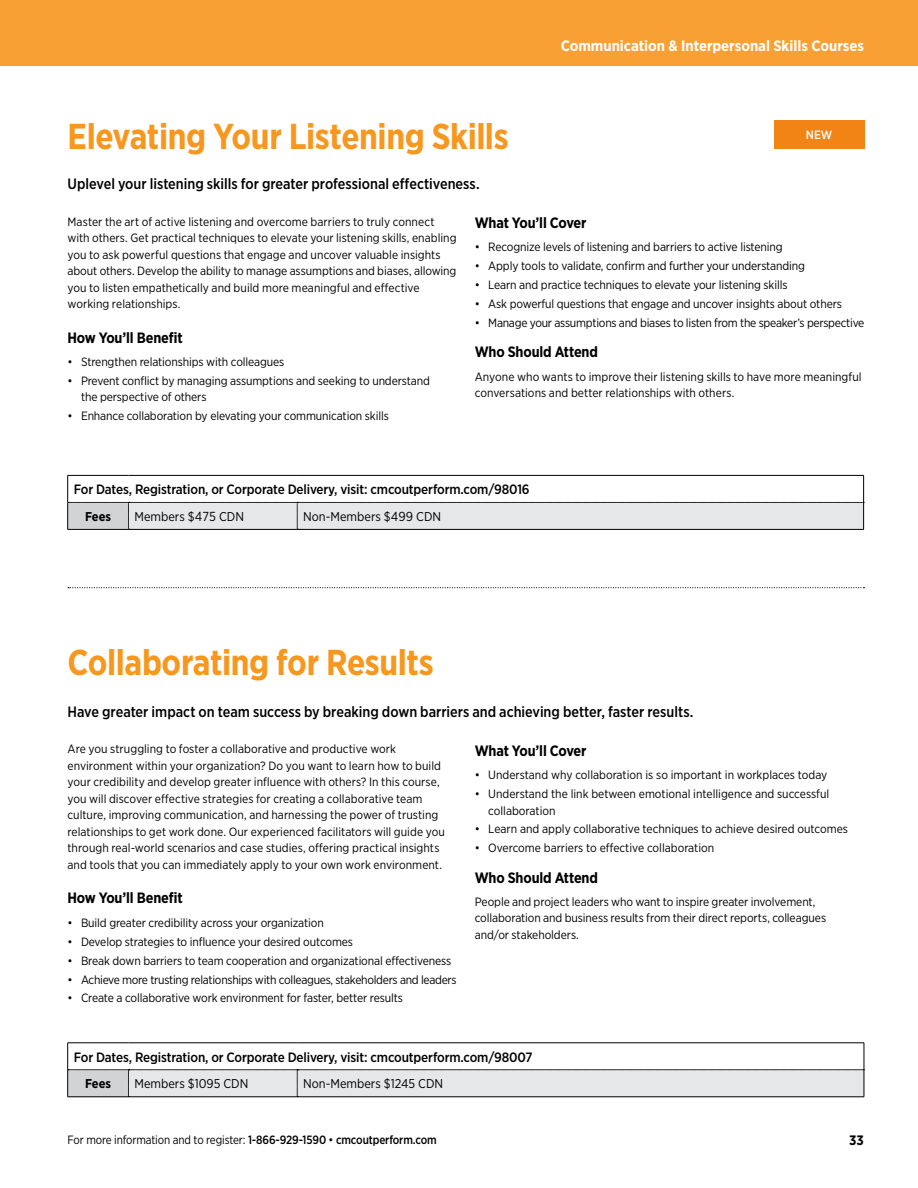
<style>
.page{position:relative;width:918px;height:1188px;background:#fff}
.page>*{position:absolute;margin:0;border:0;box-sizing:border-box;transform-origin:0 0}
.t1{font:700 36px "Gotham Narrow";letter-spacing:-.01em;color:#f8971d;scale:.95 1}
.t2{font:500 15px "Gotham Narrow";color:#000}
.t3{font:700 15px "Gotham Narrow";letter-spacing:-.01em;color:#000}
.t4{font:700 15px "Gotham Narrow";color:#fff}
.t5{font:700 13.65px "Gotham Narrow";color:#000}
.t6{font:500 13.5px "Gotham Narrow";letter-spacing:-.01em;color:#000}
.t7{font:12.75px "Gotham Narrow";color:#000}
.t8{font:700 12.75px "Gotham Narrow";color:#000}
.t9{font:12px/16.5px "Gotham Narrow";letter-spacing:-.005em;color:#000}
.t10{font:12px "Gotham Narrow";letter-spacing:-.025em;color:#000}
.t11{font:12px "Gotham Narrow";letter-spacing:-.005em;color:#000;scale:.96 1}
.t12{font:500 12px "Gotham Narrow";color:#fff}
.s1{font-size:13.05px}
.s2{font-weight:500}
</style>
<div class="page">
<div style="left:0;top:0;width:918px;height:66px;background:#f9a034"></div>
<hr style="left:68px;top:1097px;width:60px;height:1px;background:#000">
<hr style="left:128px;top:1097px;width:169px;height:1px;background:#000">
<hr style="left:297px;top:1097px;width:567px;height:1px;background:#000">
<svg style="left:67px;top:1043px;width:798px;height:54px"></svg>
<hr style="left:68px;top:475px;width:60px;height:1px;background:#000">
<hr style="left:128px;top:475px;width:169px;height:1px;background:#000">
<hr style="left:297px;top:475px;width:567px;height:1px;background:#000">
<svg style="left:67px;top:476px;width:797px;height:54px"></svg>
<div style="left:774px;top:120px;width:91px;height:29px;background:#f28415"></div>
<svg style="left:68px;top:587px;width:796px;height:1px"></svg>
<h1 class="t1" style="left:68px;top:113px;width:466px">Elevating Your Listening Skills</h1>
<p class="t2" style="left:68px;top:174px;width:414px">Uplevel your listening skills for greater professional effectiveness.</p>
<p class="t4" style="left:561px;top:36px;width:305px">Communication &amp; Interpersonal Skills Courses</p>
<p class="t12" style="left:806px;top:128px;width:28px">NEW</p>
<p class="t9" style="left:68px;top:213px;width:391px">Master the art of active listening and overcome barriers to truly connect with others. Get practical techniques to elevate your listening skills, enabling you to ask powerful questions that engage and uncover valuable insights about others. Develop the ability to manage assumptions and biases, allowing you to listen empathetically and build more meaningful and effective working relationships.</p>
<p class="t3" style="left:68px;top:328px;width:117px">How You’ll Benefit</p>
<p class="t9" style="left:68px;top:353px;width:218px">• Strengthen relationships with colleagues</p>
<p class="t9" style="left:81px;top:372px;width:350px;text-indent:-14px">• Prevent conflict by managing assumptions and seeking to understand the perspective of others</p>
<p class="t9" style="left:68px;top:408px;width:323px">• Enhance collaboration by elevating your communication skills</p>
<p class="t3" style="left:475px;top:213px;width:113px">What You’ll Cover</p>
<p class="t9" style="left:475px;top:239px;width:309px">• Recognize levels of listening and barriers to active listening</p>
<p class="t9" style="left:475px;top:258px;width:332px">• Apply tools to validate, confirm and further your understanding</p>
<p class="t9" style="left:475px;top:277px;width:314px">• Learn and practice techniques to elevate your listening skills</p>
<p class="t9" style="left:475px;top:296px;width:369px">• Ask powerful questions that engage and uncover insights about others</p>
<p class="t9" style="left:475px;top:314px;width:391px">• Manage your assumptions and biases to listen from the speaker’s perspective</p>
<p class="t3" style="left:475px;top:342px;width:125px">Who Should Attend</p>
<p class="t9" style="left:475px;top:368px;width:388px">Anyone who wants to improve their listening skills to have more meaningful conversations and better relationships with others.</p>
<p class="t6" style="left:74px;top:481px;width:458px">For Dates, Registration, or Corporate Delivery, visit: cmcoutperform.com/98016</p>
<p class="t8" style="left:85px;top:508px;width:28px">Fees</p>
<p class="t7" style="left:134px;top:509px;width:111px">Members $<span class="s1">475</span> CDN</p>
<p class="t7" style="left:303px;top:509px;width:140px">Non-Members $<span class="s1">499</span> CDN</p>
<h1 class="t1" style="left:67px;top:639px;width:387px">Collaborating for Results</h1>
<p class="t2" style="left:67px;top:702px;width:628px">Have greater impact on team success by breaking down barriers and achieving better, faster results.</p>
<p class="t9" style="left:68px;top:741px;width:379px">Are you struggling to foster a collaborative and productive work environment within your organization? Do you want to learn how to build your credibility and develop greater influence with others? In this course, you will discover effective strategies for creating a collaborative team culture, improving communication, and harnessing the power of trusting relationships to get work done. Our experienced facilitators will guide you through real-world scenarios and case studies, offering practical insights and tools that you can immediately apply to your own work environment.</p>
<p class="t3" style="left:68px;top:889px;width:117px">How You’ll Benefit</p>
<p class="t9" style="left:68px;top:914px;width:258px">• Build greater credibility across your organization</p>
<p class="t9" style="left:68px;top:933px;width:287px">• Develop strategies to influence your desired outcomes</p>
<p class="t9" style="left:68px;top:952px;width:385px">• Break down barriers to team cooperation and organizational effectiveness</p>
<p class="t10" style="left:68px;top:972px;width:391px">• Achieve more trusting relationships with colleagues, stakeholders and leaders</p>
<p class="t9" style="left:68px;top:990px;width:337px">• Create a collaborative work environment for faster, better results</p>
<p class="t3" style="left:475px;top:741px;width:113px">What You’ll Cover</p>
<p class="t9" style="left:475px;top:766px;width:354px">• Understand why collaboration is so important in workplaces today</p>
<p class="t9" style="left:488px;top:785px;width:342px;text-indent:-14px">• Understand the link between emotional intelligence and successful collaboration</p>
<p class="t9" style="left:475px;top:821px;width:375px">• Learn and apply collaborative techniques to achieve desired outcomes</p>
<p class="t9" style="left:475px;top:840px;width:241px">• Overcome barriers to effective collaboration</p>
<p class="t3" style="left:475px;top:868px;width:125px">Who Should Attend</p>
<p class="t9" style="left:475px;top:893px;width:353px">People and project leaders who want to inspire greater involvement, collaboration and business results from their direct reports, colleagues and/or stakeholders.</p>
<p class="t6" style="left:74px;top:1048px;width:460px">For Dates, Registration, or Corporate Delivery, visit: cmcoutperform.com/98007</p>
<p class="t8" style="left:85px;top:1076px;width:28px">Fees</p>
<p class="t7" style="left:134px;top:1076px;width:116px">Members $1095 CDN</p>
<p class="t7" style="left:303px;top:1076px;width:142px">Non-Members $1245 CDN</p>
<p class="t11" style="left:68px;top:1132px;width:386px">For more information and to register: <span class="s2">1-866-929-1590</span> • <span class="s2">cmcoutperform.com</span></p>
<p class="t5" style="left:849px;top:1131px;width:16px">33</p>
</div>
